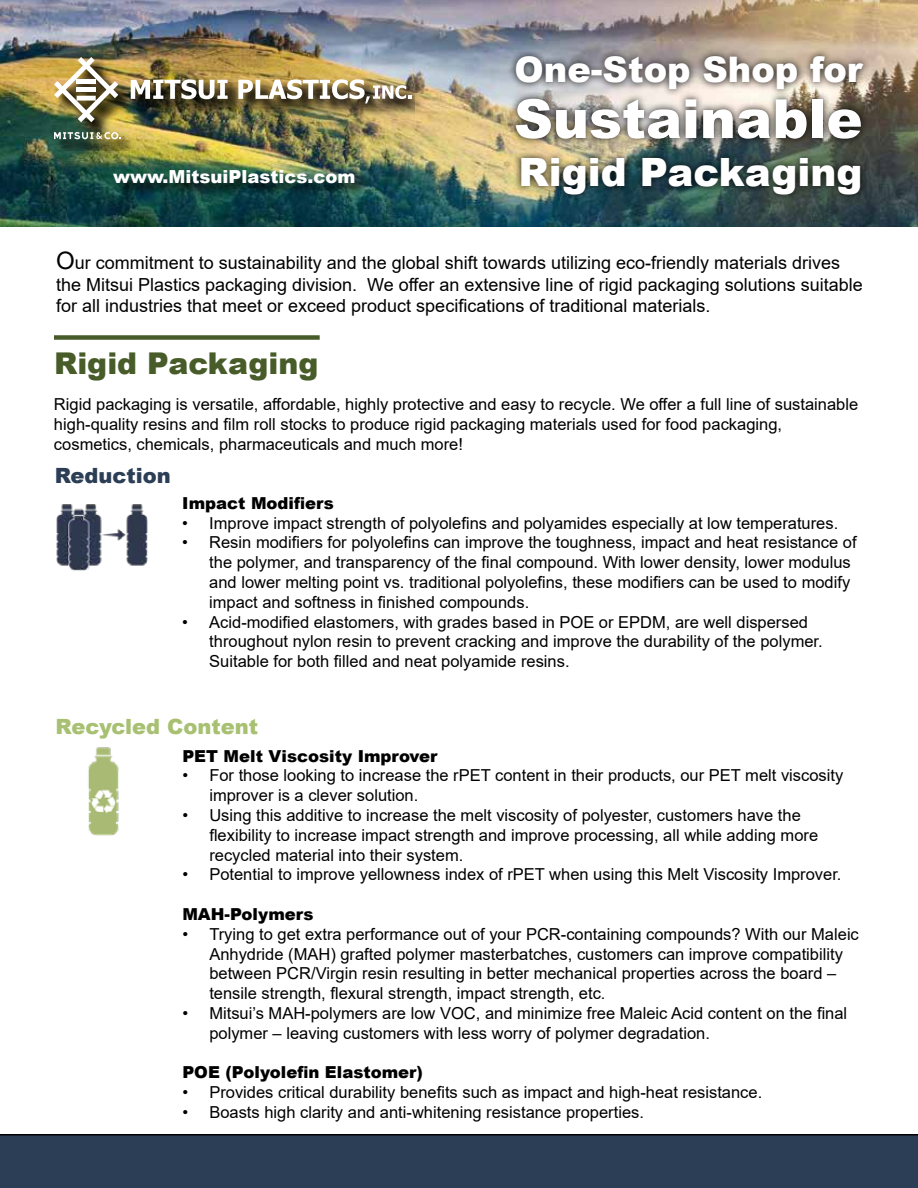
<style>
.page{position:relative;width:918px;height:1188px;background:#fff}
.page>*{position:absolute;margin:0;border:0;box-sizing:border-box;transform-origin:0 0}
.t1{font:900 54px "Arial";color:#fff}
.t2{font:900 39px "Arial";color:#fff}
.t3{font:900 35.25px "Arial";color:#fff}
.t4{font:900 30px "Arial";color:#485c2a}
.t5{font:900 21px "Arial";color:#a7c071}
.t6{font:900 21px "Arial";color:#2c3e56}
.t7{font:18px/21.6px "Arial";color:#000}
.t8{font:900 18px "Arial";color:#fff}
.t9{font:16.5px/19.8px "Arial";color:#000}
.t10{font:900 16.5px "Arial";color:#000}
.s1{font-size:24px}
</style>
<div class="page">
<img style="left:0;top:0;width:918px;height:227px">
<div style="left:0;top:1134px;width:918px;height:54px;background:#2c3e56"></div>
<img style="left:56px;top:504px;width:92px;height:67px">
<img style="left:88px;top:747px;width:31px;height:89px">
<div style="left:54px;top:335px;width:266px;height:5px;background:#485c2a"></div>
<div style="left:508px;top:48px;width:362px;height:154px;background:#000;opacity:.9"></div>
<div style="left:53px;top:57px;width:373px;height:97px;background:#000;opacity:.9"></div>
<div style="left:57px;top:60px;width:358px;height:90px;background:#000;opacity:.75"></div>
<img style="left:54px;top:57px;width:64px;height:65px">
<div style="left:77px;top:79px;width:19px;height:5px;background:#fff"></div>
<div style="left:77px;top:87px;width:19px;height:5px;background:#fff"></div>
<svg style="left:54px;top:132px;width:67px;height:7px"></svg>
<svg style="left:131px;top:79px;width:97px;height:20px"></svg>
<img style="left:238px;top:79px;width:173px;height:24px">
<div style="left:113px;top:169px;width:256px;height:29px;background:#000;opacity:.9"></div>
<p class="t8" style="left:113px;top:164px;width:244px">www.MitsuiPlastics.com</p>
<h3 class="t3" style="left:514px;top:44px;width:350px">One-Stop Shop for</h3>
<h1 class="t1" style="left:514px;top:80px;width:350px">Sustainable</h1>
<h2 class="t2" style="left:519px;top:143px;width:345px">Rigid Packaging</h2>
<p class="t7" style="left:56px;top:252px;width:808px"><span class="s1">O</span>ur commitment to sustainability and the global shift towards utilizing eco-friendly materials drives the Mitsui Plastics packaging division. We offer an extensive line of rigid packaging solutions suitable for all industries that meet or exceed product specifications of traditional materials.</p>
<h3 class="t4" style="left:54px;top:342px;width:266px">Rigid Packaging</h3>
<p class="t9" style="left:54px;top:394px;width:806px">Rigid packaging is versatile, affordable, highly protective and easy to recycle. We offer a full line of sustainable high-quality resins and film roll stocks to produce rigid packaging materials used for food packaging, cosmetics, chemicals, pharmaceuticals and much more!</p>
<p class="t6" style="left:55px;top:460px;width:118px">Reduction</p>
<p class="t10" style="left:182px;top:491px;width:153px">Impact Modifiers</p>
<p class="t9" style="left:182px;top:513px;width:658px">• Improve impact strength of polyolefins and polyamides especially at low temperatures.</p>
<p class="t9" style="left:209px;top:533px;width:649px;text-indent:-27px">• Resin modifiers for polyolefins can improve the toughness, impact and heat resistance of the polymer, and transparency of the final compound. With lower density, lower modulus and lower melting point vs. traditional polyolefins, these modifiers can be used to modify impact and softness in finished compounds.</p>
<p class="t9" style="left:209px;top:612px;width:615px;text-indent:-27px">• Acid-modified elastomers, with grades based in POE or EPDM, are well dispersed throughout nylon resin to prevent cracking and improve the durability of the polymer.<br>Suitable for both filled and neat polyamide resins.</p>
<p class="t5" style="left:56px;top:712px;width:204px">Recycled Content</p>
<p class="t10" style="left:182px;top:744px;width:257px">PET Melt Viscosity Improver</p>
<p class="t9" style="left:209px;top:766px;width:636px;text-indent:-27px">• For those looking to increase the rPET content in their products, our PET melt viscosity improver is a clever solution.</p>
<p class="t9" style="left:209px;top:805px;width:610px;text-indent:-27px">• Using this additive to increase the melt viscosity of polyester, customers have the flexibility to increase impact strength and improve processing, all while adding more recycled material into their system.</p>
<p class="t9" style="left:182px;top:865px;width:661px">• Potential to improve yellowness index of rPET when using this Melt Viscosity Improver.</p>
<p class="t10" style="left:182px;top:902px;width:133px">MAH-Polymers</p>
<p class="t9" style="left:209px;top:924px;width:651px;text-indent:-27px">• Trying to get extra performance out of your PCR-containing compounds? With our Maleic Anhydride (MAH) grafted polymer masterbatches, customers can improve compatibility between PCR/Virgin resin resulting in better mechanical properties across the board – tensile strength, flexural strength, impact strength, etc.</p>
<p class="t9" style="left:209px;top:1003px;width:639px;text-indent:-27px">• Mitsui’s MAH-polymers are low VOC, and minimize free Maleic Acid content on the final polymer – leaving customers with less worry of polymer degradation.</p>
<p class="t10" style="left:182px;top:1060px;width:242px">POE (Polyolefin Elastomer)</p>
<p class="t9" style="left:182px;top:1082px;width:581px">• Provides critical durability benefits such as impact and high-heat resistance.</p>
<p class="t9" style="left:182px;top:1102px;width:463px">• Boasts high clarity and anti-whitening resistance properties.</p>
</div>
